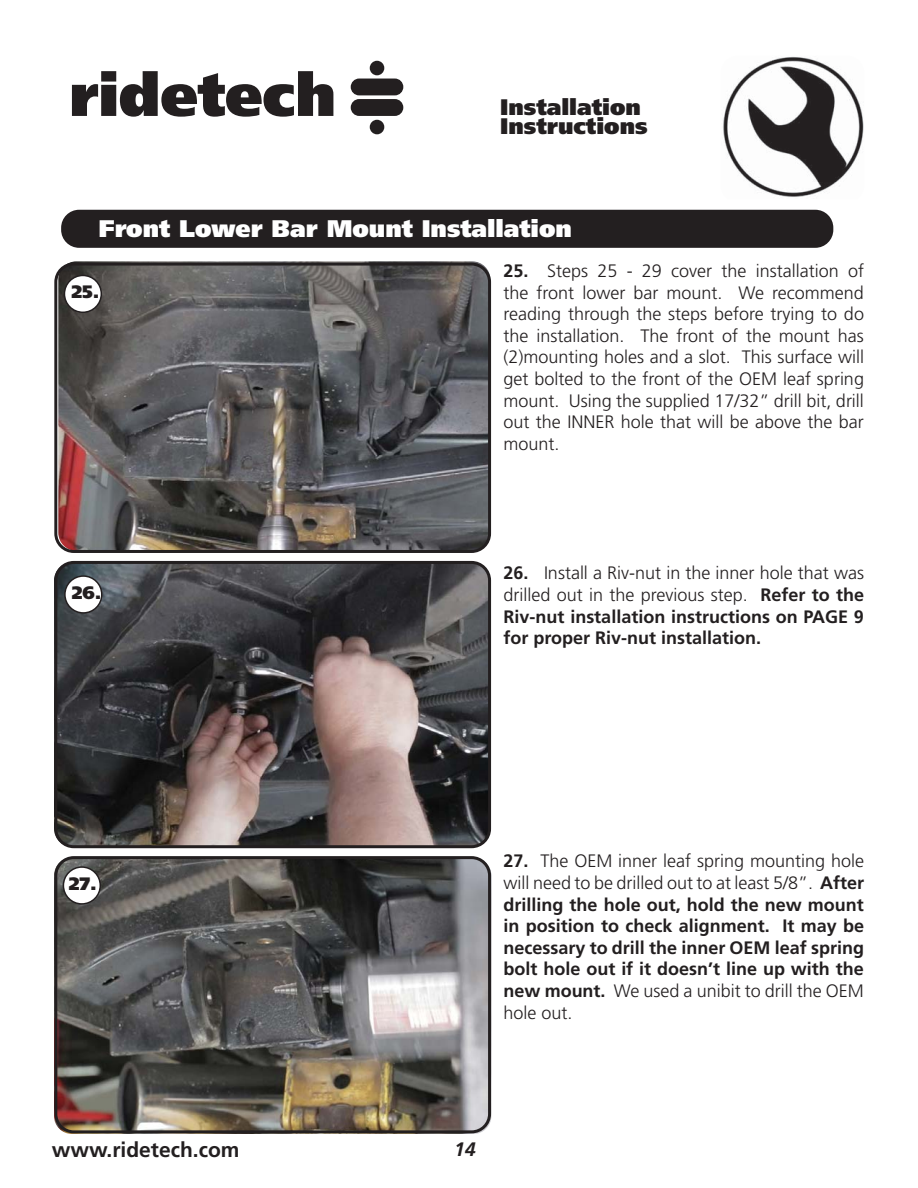
<style>
.page{position:relative;width:918px;height:1188px;background:#fff}
.page>*{position:absolute;margin:0;border:0;box-sizing:border-box;transform-origin:0 0}
.t1{font:900 24px "Frutiger LT Pro";color:#fff}
.t2{font:900 22.5px/19.5px "Frutiger LT Pro";color:#231f20}
.t3{font:700 21px "Frutiger LT Pro";color:#231f20}
.t4{font:italic 700 19.5px "Frutiger LT Pro";color:#231f20}
.t5{font:700 18px/21.6px "Frutiger LT Pro";color:#231f20;text-align:justify}
.t6{font:300 18px/21.6px "Frutiger LT Pro";color:#231f20;text-align:justify}
.t7{font:900 18px "Frutiger LT Pro";color:#231f20}
.s1{font-weight:700}
.s2{font-weight:300}
</style>
<div class="page">
<img style="left:723px;top:56px;width:141px;height:141px">
<svg style="left:72px;top:71px;width:261px;height:46px"></svg>
<div style="left:351px;top:79px;width:52px;height:16px;background:#231f20;border-radius:8px"></div>
<div style="left:351px;top:99px;width:52px;height:17px;background:#231f20;border-radius:8px"></div>
<div style="left:370px;top:61px;width:14px;height:14px;background:#231f20;border-radius:50%"></div>
<div style="left:370px;top:120px;width:14px;height:14px;background:#231f20;border-radius:50%"></div>
<img style="left:54px;top:858px;width:437px;height:276px;border-radius:18px">
<img style="left:54px;top:563px;width:436px;height:284px;border-radius:18px">
<img style="left:58px;top:261px;width:432px;height:290px;border-radius:18px">
<div style="left:61px;top:210px;width:772px;height:38px;background:#231f20;border-radius:18px"></div>
<div style="left:54px;top:263px;width:437px;height:290px;border:3px solid #231f20;border-radius:18px"></div>
<div style="left:54px;top:561px;width:437px;height:287px;border:3px solid #231f20;border-radius:18px"></div>
<div style="left:54px;top:856px;width:437px;height:277px;border:3px solid #231f20;border-radius:18px"></div>
<div style="left:64px;top:275px;width:37px;height:37px;background:#fff;border-radius:50%"></div>
<div style="left:64px;top:275px;width:38px;height:38px;border:2px solid #231f20;border-radius:50%"></div>
<div style="left:63px;top:867px;width:37px;height:37px;background:#fff;border-radius:50%"></div>
<div style="left:63px;top:866px;width:38px;height:39px;border:2px solid #231f20;border-radius:50%"></div>
<div style="left:65px;top:576px;width:37px;height:37px;background:#fff;border-radius:50%"></div>
<div style="left:64px;top:575px;width:39px;height:39px;border:2px solid #231f20;border-radius:50%"></div>
<p class="t2" style="left:500px;top:98px;width:149px">Installation<br>Instructions</p>
<h1 class="t1" style="left:99px;top:218px;width:475px">Front Lower Bar Mount Installation</h1>
<p class="t6" style="left:504px;top:261px;width:362px"><span class="s1">25.</span> Steps 25 - 29 cover the installation of the front lower bar mount. We recommend reading through the steps before trying to do the installation. The front of the mount has (2)mounting holes and a slot. This surface will get bolted to the front of the OEM leaf spring mount. Using the supplied 17/32” drill bit, drill out the INNER hole that will be above the bar mount.</p>
<p class="t7" style="left:71px;top:284px;width:29px">25.</p>
<p class="t7" style="left:72px;top:585px;width:31px">26.</p>
<p class="t5" style="left:504px;top:563px;width:362px">26. <span class="s2">Install a Riv-nut in the inner hole that was drilled out in the previous step.</span> Refer to the Riv-nut installation instructions on PAGE 9 for proper Riv-nut installation.</p>
<p class="t7" style="left:69px;top:876px;width:29px">27.</p>
<p class="t5" style="left:504px;top:851px;width:362px">27. <span class="s2">The OEM inner leaf spring mounting hole will need to be drilled out to at least 5/8”.</span> After drilling the hole out, hold the new mount in position to check alignment. It may be necessary to drill the inner OEM leaf spring bolt hole out if it doesn’t line up with the new mount. <span class="s2">We used a unibit to drill the OEM hole out.</span></p>
<p class="t3" style="left:52px;top:1141px;width:189px">www.ridetech.com</p>
<p class="t4" style="left:454px;top:1138px;width:23px">14</p>
</div>
